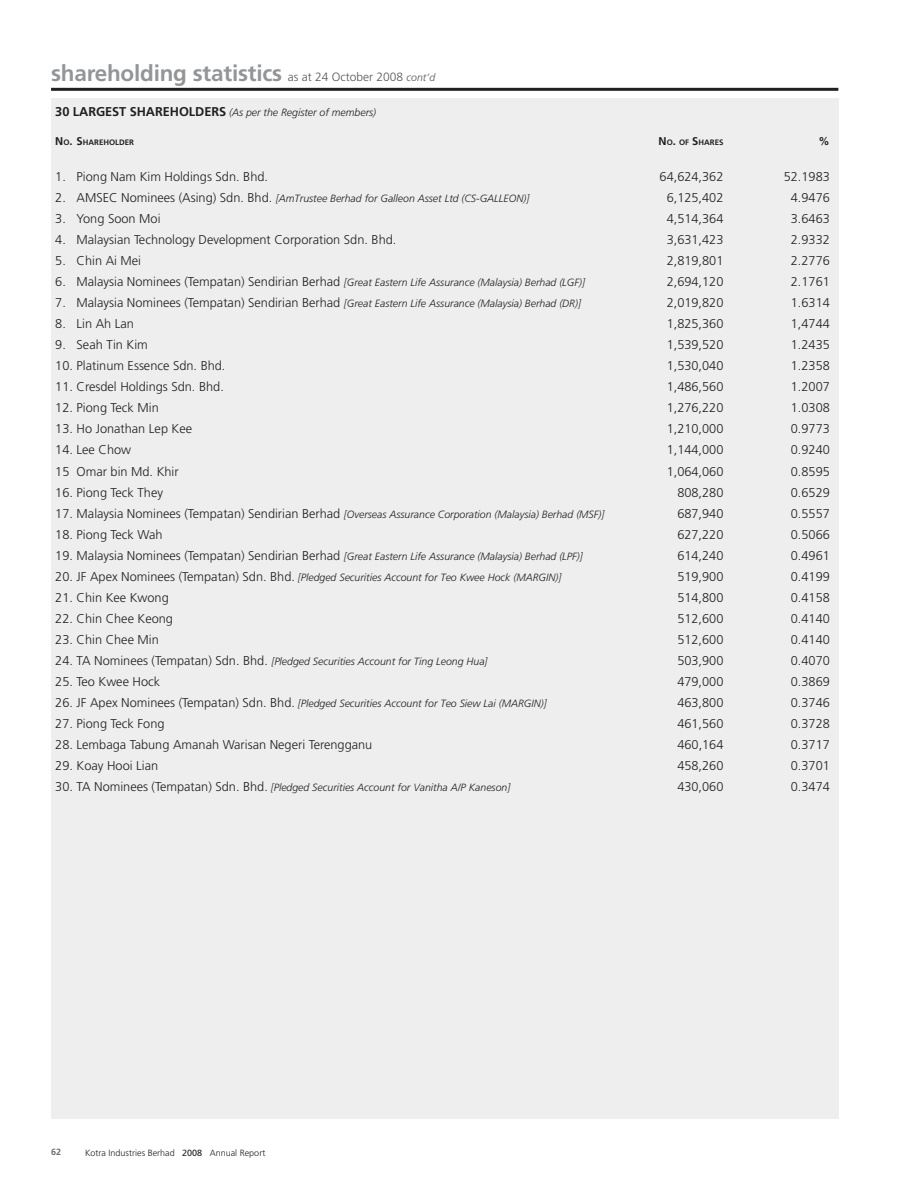
<style>
.page{position:relative;width:915px;height:1191px;background:#fff}
.page>*{position:absolute;margin:0;border:0;box-sizing:border-box;transform-origin:0 0}
.t1{font:700 22.5px "Frutiger";letter-spacing:-.01em;color:#939598}
.t2{font:300 12.75px "Frutiger";color:#231f20}
.t3{font:700 11.25px "Frutiger";color:#231f20}
.t4{font:italic 300 10.5px "Frutiger";color:#231f20}
.t5{font:300 9px "Frutiger";color:#231f20}
.t6{font:700 9px "Frutiger";color:#6c6d70}
.t7{font:700 7.8px "Frutiger";color:#231f20}
.s1{font-weight:300;font-size:12px;color:#57585a}
.s2{font-weight:300;font-style:italic;font-size:10.5px;color:#57585a}
.s3{font-weight:700;font-style:normal;font-size:12.75px}
.s4{font-size:11.25px}
.s5{font-style:normal;font-size:12.75px}
.s6{font-weight:400}
</style>
<div class="page">
<hr style="left:51px;top:88px;width:787px;height:3px;background:#231f20">
<div style="left:51px;top:98px;width:787px;height:1020px;background:#eeeeef"></div>
<h1 class="t1" style="left:51px;top:64px;width:385px">shareholding statistics <span class="s1">as at 24 October 2008</span> <span class="s2">cont’d</span></h1>
<p class="t4" style="left:55px;top:108px;width:322px"><span class="s3">30 LARGEST SHAREHOLDERS</span> (As per the Register of members)</p>
<p class="t7" style="left:55px;top:139px;width:80px"><span class="s4">N</span>O<span class="s4">. S</span>HAREHOLDER</p>
<p class="t7" style="left:658px;top:139px;width:66px"><span class="s4">N</span>O<span class="s4">.</span> OF <span class="s4">S</span>HARES</p>
<p class="t3" style="left:818px;top:137px;width:13px">%</p>
<p class="t2" style="left:55px;top:172px;width:214px">1. Piong Nam Kim Holdings Sdn. Bhd.</p>
<p class="t2" style="left:659px;top:172px;width:65px">64,624,362</p>
<p class="t2" style="left:783px;top:172px;width:48px">52.1983</p>
<p class="t4" style="left:55px;top:194px;width:475px"><span class="s5">2. AMSEC Nominees (Asing) Sdn. Bhd.</span> [AmTrustee Berhad for Galleon Asset Ltd (CS-GALLEON)]</p>
<p class="t2" style="left:666px;top:193px;width:58px">6,125,402</p>
<p class="t2" style="left:790px;top:193px;width:40px">4.9476</p>
<p class="t2" style="left:55px;top:214px;width:107px">3. Yong Soon Moi</p>
<p class="t2" style="left:666px;top:214px;width:58px">4,514,364</p>
<p class="t2" style="left:790px;top:214px;width:40px">3.6463</p>
<p class="t2" style="left:55px;top:235px;width:342px">4. Malaysian Technology Development Corporation Sdn. Bhd.</p>
<p class="t2" style="left:666px;top:235px;width:58px">3,631,423</p>
<p class="t2" style="left:790px;top:235px;width:40px">2.9332</p>
<p class="t2" style="left:55px;top:256px;width:87px">5. Chin Ai Mei</p>
<p class="t2" style="left:666px;top:256px;width:58px">2,819,801</p>
<p class="t2" style="left:790px;top:256px;width:40px">2.2776</p>
<p class="t4" style="left:55px;top:278px;width:531px"><span class="s5">6. Malaysia Nominees (Tempatan) Sendirian Berhad</span> [Great Eastern Life Assurance (Malaysia) Berhad (LGF)]</p>
<p class="t2" style="left:666px;top:277px;width:58px">2,694,120</p>
<p class="t2" style="left:790px;top:277px;width:40px">2.1761</p>
<p class="t4" style="left:55px;top:299px;width:527px"><span class="s5">7. Malaysia Nominees (Tempatan) Sendirian Berhad</span> [Great Eastern Life Assurance (Malaysia) Berhad (DR)]</p>
<p class="t2" style="left:666px;top:298px;width:58px">2,019,820</p>
<p class="t2" style="left:790px;top:298px;width:40px">1.6314</p>
<p class="t2" style="left:55px;top:319px;width:80px">8. Lin Ah Lan</p>
<p class="t2" style="left:666px;top:319px;width:58px">1,825,360</p>
<p class="t2" style="left:790px;top:319px;width:40px">1,4744</p>
<p class="t2" style="left:55px;top:340px;width:94px">9. Seah Tin Kim</p>
<p class="t2" style="left:666px;top:340px;width:58px">1,539,520</p>
<p class="t2" style="left:790px;top:340px;width:40px">1.2435</p>
<p class="t2" style="left:55px;top:361px;width:172px">10. Platinum Essence Sdn. Bhd.</p>
<p class="t2" style="left:666px;top:361px;width:58px">1,530,040</p>
<p class="t2" style="left:790px;top:361px;width:40px">1.2358</p>
<p class="t2" style="left:55px;top:382px;width:170px">11. Cresdel Holdings Sdn. Bhd.</p>
<p class="t2" style="left:666px;top:382px;width:58px">1,486,560</p>
<p class="t2" style="left:790px;top:382px;width:40px">1.2007</p>
<p class="t2" style="left:55px;top:403px;width:105px">12. Piong Teck Min</p>
<p class="t2" style="left:666px;top:403px;width:58px">1,276,220</p>
<p class="t2" style="left:790px;top:403px;width:40px">1.0308</p>
<p class="t2" style="left:55px;top:424px;width:138px">13. Ho Jonathan Lep Kee</p>
<p class="t2" style="left:666px;top:424px;width:58px">1,210,000</p>
<p class="t2" style="left:790px;top:424px;width:40px">0.9773</p>
<p class="t2" style="left:55px;top:445px;width:77px">14. Lee Chow</p>
<p class="t2" style="left:666px;top:445px;width:58px">1,144,000</p>
<p class="t2" style="left:790px;top:445px;width:40px">0.9240</p>
<p class="t2" style="left:55px;top:466px;width:125px">15 Omar bin Md. Khir</p>
<p class="t2" style="left:666px;top:466px;width:58px">1,064,060</p>
<p class="t2" style="left:790px;top:466px;width:40px">0.8595</p>
<p class="t2" style="left:55px;top:487px;width:109px">16. Piong Teck They</p>
<p class="t2" style="left:677px;top:487px;width:48px">808,280</p>
<p class="t2" style="left:790px;top:487px;width:40px">0.6529</p>
<p class="t4" style="left:55px;top:509px;width:550px"><span class="s5">17. Malaysia Nominees (Tempatan) Sendirian Berhad</span> [Overseas Assurance Corporation (Malaysia) Berhad (MSF)]</p>
<p class="t2" style="left:677px;top:508px;width:48px">687,940</p>
<p class="t2" style="left:790px;top:508px;width:40px">0.5557</p>
<p class="t2" style="left:55px;top:529px;width:109px">18. Piong Teck Wah</p>
<p class="t2" style="left:677px;top:529px;width:48px">627,220</p>
<p class="t2" style="left:790px;top:529px;width:40px">0.5066</p>
<p class="t4" style="left:55px;top:551px;width:528px"><span class="s5">19. Malaysia Nominees (Tempatan) Sendirian Berhad</span> [Great Eastern Life Assurance (Malaysia) Berhad (LPF)]</p>
<p class="t2" style="left:677px;top:550px;width:48px">614,240</p>
<p class="t2" style="left:790px;top:550px;width:40px">0.4961</p>
<p class="t4" style="left:55px;top:572px;width:507px"><span class="s5">20. JF Apex Nominees (Tempatan) Sdn. Bhd.</span> [Pledged Securities Account for Teo Kwee Hock (MARGIN)]</p>
<p class="t2" style="left:677px;top:571px;width:48px">519,900</p>
<p class="t2" style="left:790px;top:571px;width:40px">0.4199</p>
<p class="t2" style="left:55px;top:592px;width:115px">21. Chin Kee Kwong</p>
<p class="t2" style="left:677px;top:592px;width:48px">514,800</p>
<p class="t2" style="left:790px;top:592px;width:40px">0.4158</p>
<p class="t2" style="left:55px;top:613px;width:119px">22. Chin Chee Keong</p>
<p class="t2" style="left:677px;top:613px;width:48px">512,600</p>
<p class="t2" style="left:790px;top:613px;width:40px">0.4140</p>
<p class="t2" style="left:55px;top:634px;width:105px">23. Chin Chee Min</p>
<p class="t2" style="left:677px;top:634px;width:48px">512,600</p>
<p class="t2" style="left:790px;top:634px;width:40px">0.4140</p>
<p class="t4" style="left:55px;top:656px;width:433px"><span class="s5">24. TA Nominees (Tempatan) Sdn. Bhd.</span> [Pledged Securities Account for Ting Leong Hua]</p>
<p class="t2" style="left:677px;top:655px;width:48px">503,900</p>
<p class="t2" style="left:790px;top:655px;width:40px">0.4070</p>
<p class="t2" style="left:55px;top:676px;width:106px">25. Teo Kwee Hock</p>
<p class="t2" style="left:677px;top:676px;width:48px">479,000</p>
<p class="t2" style="left:790px;top:676px;width:40px">0.3869</p>
<p class="t4" style="left:55px;top:698px;width:492px"><span class="s5">26. JF Apex Nominees (Tempatan) Sdn. Bhd.</span> [Pledged Securities Account for Teo Siew Lai (MARGIN)]</p>
<p class="t2" style="left:677px;top:697px;width:48px">463,800</p>
<p class="t2" style="left:790px;top:697px;width:40px">0.3746</p>
<p class="t2" style="left:55px;top:718px;width:111px">27. Piong Teck Fong</p>
<p class="t2" style="left:677px;top:718px;width:48px">461,560</p>
<p class="t2" style="left:790px;top:718px;width:40px">0.3728</p>
<p class="t2" style="left:55px;top:739px;width:318px">28. Lembaga Tabung Amanah Warisan Negeri Terengganu</p>
<p class="t2" style="left:677px;top:739px;width:48px">460,164</p>
<p class="t2" style="left:790px;top:739px;width:40px">0.3717</p>
<p class="t2" style="left:55px;top:760px;width:104px">29. Koay Hooi Lian</p>
<p class="t2" style="left:677px;top:760px;width:48px">458,260</p>
<p class="t2" style="left:790px;top:760px;width:40px">0.3701</p>
<p class="t4" style="left:55px;top:782px;width:456px"><span class="s5">30. TA Nominees (Tempatan) Sdn. Bhd.</span> [Pledged Securities Account for Vanitha A/P Kaneson]</p>
<p class="t2" style="left:677px;top:781px;width:48px">430,060</p>
<p class="t2" style="left:790px;top:781px;width:40px">0.3474</p>
<p class="t6" style="left:51px;top:1148px;width:12px">62</p>
<p class="t5" style="left:85px;top:1149px;width:182px">Kotra Industries Berhad <span class="s6">2008</span> Annual Report</p>
</div>
